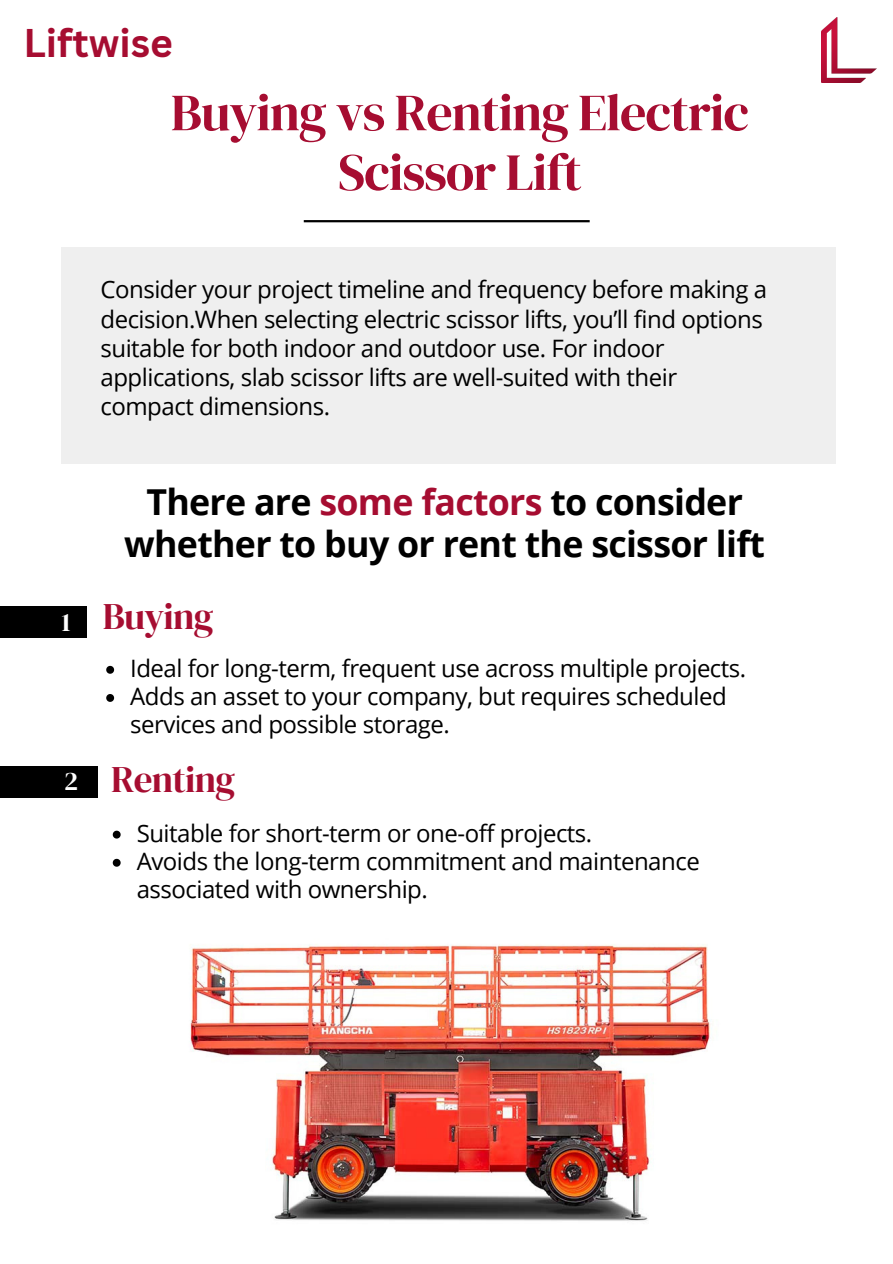
<style>
.page{position:relative;width:893px;height:1264px;background:#fff}
.page>*{position:absolute;margin:0;border:0;box-sizing:border-box;transform-origin:0 0}
.t1{font:52.2px/59.7px "DM Serif Display";letter-spacing:-.02em;color:#a60d31;text-align:center}
.t2{font:700 39px "Canva Sans";color:#a60d31}
.t3{font:37.05px "DM Serif Display";letter-spacing:-.02em;color:#a60d31}
.t4{font:700 35.7px/42.8px "Open Sans";letter-spacing:-.02em;color:#000;text-align:center}
.t5{font:26.25px "DM Serif Display";color:#fff}
.t6{font:24px/29.2px "Open Sans";letter-spacing:-.02em;color:#000}
.s1{color:#a60d31}
</style>
<div class="page">
<div style="left:0;top:605px;width:87px;height:32px;background:#000"></div>
<div style="left:62px;top:248px;width:773px;height:216px;background:#efefef"></div>
<svg style="left:106px;top:666px;width:8px;height:7px"></svg>
<svg style="left:106px;top:694px;width:8px;height:8px"></svg>
<img style="left:821px;top:17px;width:55px;height:66px">
<div style="left:0;top:766px;width:98px;height:32px;background:#000"></div>
<hr style="left:304px;top:220px;width:285px;height:2px;background:#000">
<img style="left:190px;top:944px;width:522px;height:277px">
<svg style="left:113px;top:830px;width:8px;height:8px"></svg>
<svg style="left:113px;top:858px;width:8px;height:8px"></svg>
<p class="t2" style="left:23px;top:16px;width:151px">Liftwise</p>
<h2 class="t1" style="left:171px;top:82px;width:580px">Buying vs Renting Electric<br>Scissor Lift</h2>
<p class="t6" style="left:100px;top:274px;width:668px">Consider your project timeline and frequency before making a decision.When selecting electric scissor lifts, you’ll find options suitable for both indoor and outdoor use. For indoor applications, slab scissor lifts are well-suited with their compact dimensions.</p>
<p class="t4" style="left:124px;top:479px;width:642px">There are <span class="s1">some factors</span> to consider whether to buy or rent the scissor lift</p>
<p class="t5" style="left:62px;top:603px;width:11px">1</p>
<h3 class="t3" style="left:103px;top:591px;width:112px">Buying</h3>
<p class="t5" style="left:64px;top:762px;width:15px">2</p>
<h2 class="t6" style="left:130px;top:653px;width:617px">Ideal for long-term, frequent use across multiple projects.</h2>
<h1 class="t6" style="left:130px;top:682px;width:598px;line-height:28.2px">Adds an asset to your company, but requires scheduled services and possible storage.</h1>
<p class="t3" style="left:111px;top:754px;width:125px">Renting</p>
<h3 class="t6" style="left:137px;top:818px;width:457px">Suitable for short-term or one-off projects.</h3>
<p class="t6" style="left:137px;top:846px;width:564px;line-height:28.2px">Avoids the long-term commitment and maintenance associated with ownership.</p>
</div>
